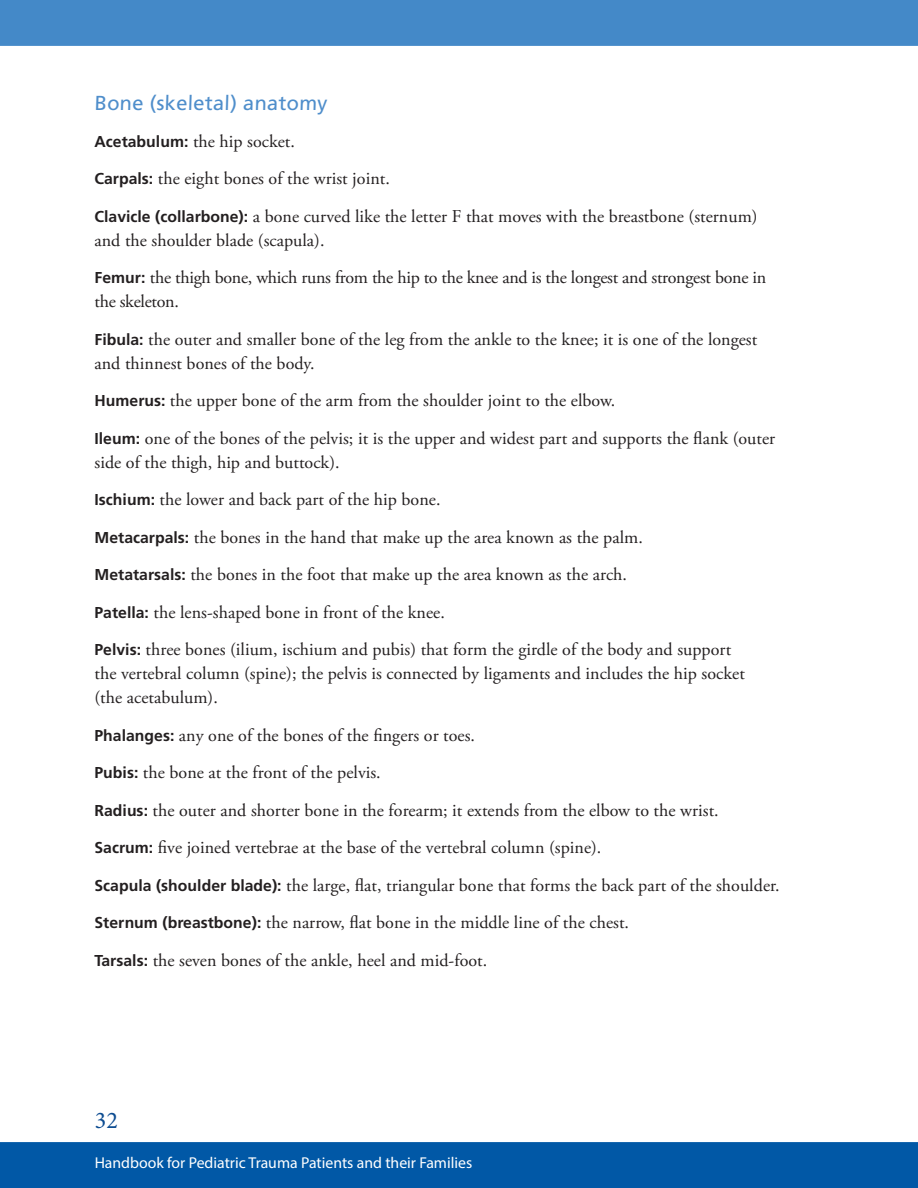
<style>
.page{position:relative;width:918px;height:1188px;background:#fff}
.page>*{position:absolute;margin:0;border:0;box-sizing:border-box;transform-origin:0 0}
.t1{font:24px "Minion Pro";color:#0d4c91}
.t2{font:20.25px "Frutiger LT Std";color:#4f8ecb}
.t3{font:18px/37.5px "Adobe Garamond Pro";color:#231f20}
.t4{font:15.75px "Myriad Pro";color:#fff}
.s1{font-family:"Frutiger LT Std";font-weight:700;font-size:15.75px}
</style>
<div class="page">
<div style="left:0;top:1142px;width:918px;height:46px;background:#0158a6"></div>
<div style="left:0;top:0;width:918px;height:46px;background:#4489c8"></div>
<p class="t2" style="left:94px;top:91px;width:234px">Bone (skeletal) anatomy</p>
<p class="t3" style="left:94px;top:123px;width:665px"><span class="s1">Acetabulum:</span> the hip socket.<br><span class="s1">Carpals:</span> the eight bones of the wrist joint.<br><span class="s1">Clavicle (collarbone):</span> a bone curved like the letter F that moves with the breastbone (sternum)</p>
<p class="t3" style="left:94px;top:222px;width:673px">and the shoulder blade (scapula).<br><span class="s1">Femur:</span> the thigh bone, which runs from the hip to the knee and is the longest and strongest bone in</p>
<p class="t3" style="left:94px;top:283px;width:664px">the skeleton.<br><span class="s1">Fibula:</span> the outer and smaller bone of the leg from the ankle to the knee; it is one of the longest</p>
<p class="t3" style="left:94px;top:345px;width:682px">and thinnest bones of the body.<br><span class="s1">Humerus:</span> the upper bone of the arm from the shoulder joint to the elbow.<br><span class="s1">Ileum:</span> one of the bones of the pelvis; it is the upper and widest part and supports the flank (outer</p>
<p class="t3" style="left:94px;top:444px;width:638px">side of the thigh, hip and buttock).<br><span class="s1">Ischium:</span> the lower and back part of the hip bone.<br><span class="s1">Metacarpals:</span> the bones in the hand that make up the area known as the palm.<br><span class="s1">Metatarsals:</span> the bones in the foot that make up the area known as the arch.<br><span class="s1">Patella:</span> the lens-shaped bone in front of the knee.<br><span class="s1">Pelvis:</span> three bones (ilium, ischium and pubis) that form the girdle of the body and support</p>
<p class="t3" style="left:94px;top:662px;width:652px;line-height:24px">the vertebral column (spine); the pelvis is connected by ligaments and includes the hip socket (the acetabulum).</p>
<p class="t3" style="left:94px;top:717px;width:687px"><span class="s1">Phalanges:</span> any one of the bones of the fingers or toes.<br><span class="s1">Pubis:</span> the bone at the front of the pelvis.<br><span class="s1">Radius:</span> the outer and shorter bone in the forearm; it extends from the elbow to the wrist.<br><span class="s1">Sacrum:</span> five joined vertebrae at the base of the vertebral column (spine).<br><span class="s1">Scapula (shoulder blade):</span> the large, flat, triangular bone that forms the back part of the shoulder.<br><span class="s1">Sternum (breastbone):</span> the narrow, flat bone in the middle line of the chest.<br><span class="s1">Tarsals:</span> the seven bones of the ankle, heel and mid-foot.</p>
<h1 class="t1" style="left:95px;top:1104px;width:25px">32</h1>
<p class="t4" style="left:95px;top:1153px;width:379px">Handbook for Pediatric Trauma Patients and their Families</p>
</div>
